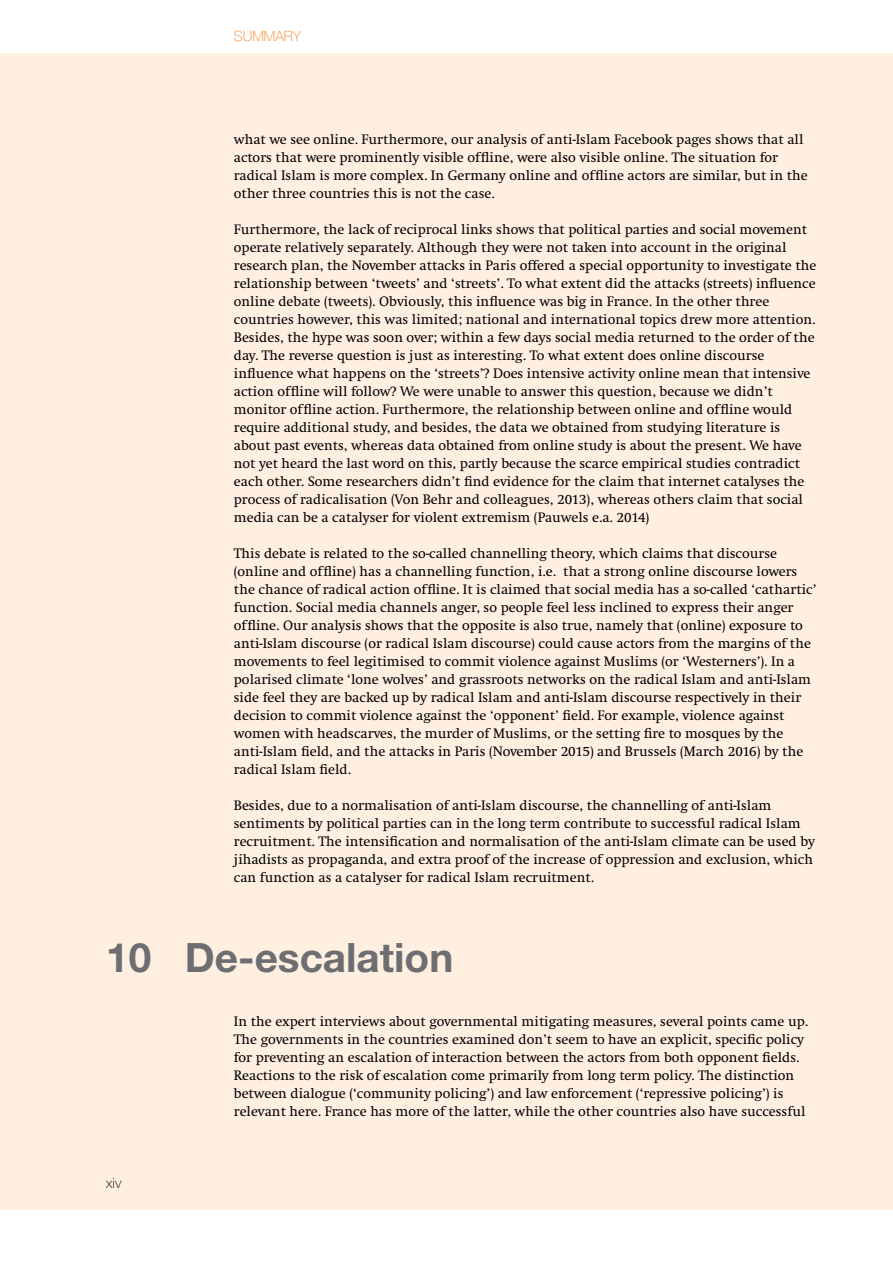
<style>
.page{position:relative;width:893px;height:1263px;background:#ffefe1}
.page>*{position:absolute;margin:0;border:0;box-sizing:border-box;transform-origin:0 0}
.t1{font:700 40.5px "Helvetica Neue";color:#6d6e71}
.t2{font:14.25px/18px "Swift";color:#000}
.t3{font:100 14.25px "Helvetica Neue";color:#f58220}
.t4{font:100 14.25px "Helvetica Neue";color:#000}
</style>
<div class="page">
<div style="left:0;top:0;width:893px;height:53px;background:#fff"></div>
<div style="left:0;top:1210px;width:893px;height:53px;background:#fff"></div>
<p class="t3" style="left:234px;top:28px;width:69px">SUMMARY</p>
<p class="t2" style="left:234px;top:131px;width:575px">what we see online. Furthermore, our analysis of anti-Islam Facebook pages shows that all actors that were prominently visible offline, were also visible online. The situation for radical Islam is more complex. In Germany online and offline actors are similar, but in the other three countries this is not the case.</p>
<p class="t2" style="left:234px;top:221px;width:584px">Furthermore, the lack of reciprocal links shows that political parties and social movement operate relatively separately. Although they were not taken into account in the original research plan, the November attacks in Paris offered a special opportunity to investigate the relationship between ‘tweets’ and ‘streets’. To what extent did the attacks (streets) influence online debate (tweets). Obviously, this influence was big in France. In the other three countries however, this was limited; national and international topics drew more attention.<br>Besides, the hype was soon over; within a few days social media returned to the order of the day. The reverse question is just as interesting. To what extent does online discourse influence what happens on the ‘streets’? Does intensive activity online mean that intensive action offline will follow? We were unable to answer this question, because we didn’t monitor offline action. Furthermore, the relationship between online and offline would require additional study, and besides, the data we obtained from studying literature is about past events, whereas data obtained from online study is about the present. We have not yet heard the last word on this, partly because the scarce empirical studies contradict each other. Some researchers didn’t find evidence for the claim that internet catalyses the process of radicalisation (Von Behr and colleagues, 2013), whereas others claim that social media can be a catalyser for violent extremism (Pauwels e.a. 2014)</p>
<p class="t2" style="left:234px;top:545px;width:584px">This debate is related to the so-called channelling theory, which claims that discourse (online and offline) has a channelling function, i.e. that a strong online discourse lowers the chance of radical action offline. It is claimed that social media has a so-called ‘cathartic’ function. Social media channels anger, so people feel less inclined to express their anger offline. Our analysis shows that the opposite is also true, namely that (online) exposure to anti-Islam discourse (or radical Islam discourse) could cause actors from the margins of the movements to feel legitimised to commit violence against Muslims (or ‘Westerners’). In a polarised climate ‘lone wolves’ and grassroots networks on the radical Islam and anti-Islam side feel they are backed up by radical Islam and anti-Islam discourse respectively in their decision to commit violence against the ‘opponent’ field. For example, violence against women with headscarves, the murder of Muslims, or the setting fire to mosques by the anti-Islam field, and the attacks in Paris (November 2015) and Brussels (March 2016) by the radical Islam field.</p>
<p class="t2" style="left:234px;top:797px;width:583px">Besides, due to a normalisation of anti-Islam discourse, the channelling of anti-Islam sentiments by political parties can in the long term contribute to successful radical Islam recruitment. The intensification and normalisation of the anti-Islam climate can be used by jihadists as propaganda, and extra proof of the increase of oppression and exclusion, which can function as a catalyser for radical Islam recruitment.</p>
<h1 class="t1" style="left:106px;top:933px;width:349px">10 De-escalation</h1>
<p class="t4" style="left:106px;top:1175px;width:17px">xiv</p>
<p class="t2" style="left:234px;top:1013px;width:576px">In the expert interviews about governmental mitigating measures, several points came up.<br>The governments in the countries examined don’t seem to have an explicit, specific policy for preventing an escalation of interaction between the actors from both opponent fields.<br>Reactions to the risk of escalation come primarily from long term policy. The distinction between dialogue (‘community policing’) and law enforcement (‘repressive policing’) is relevant here. France has more of the latter, while the other countries also have successful</p>
</div>
